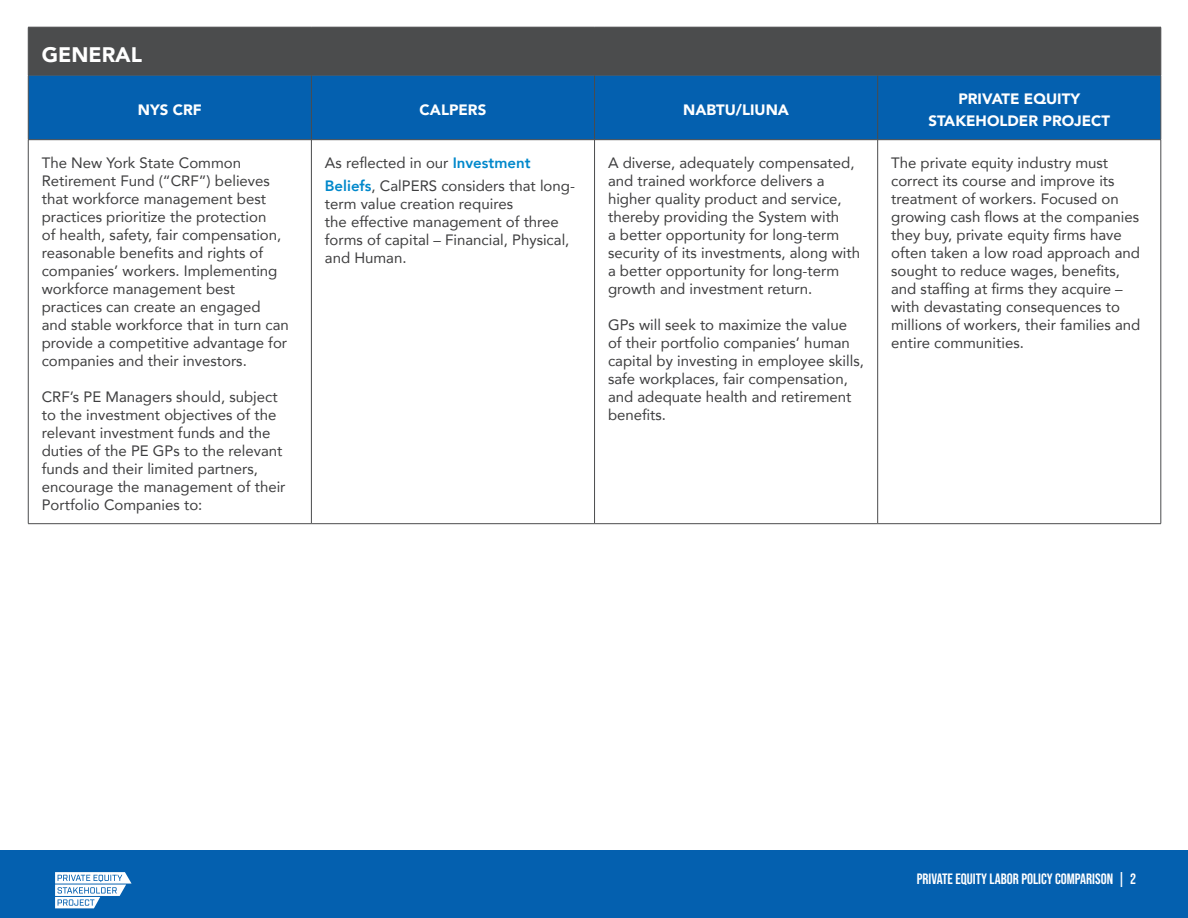
<style>
.page{position:relative;width:1188px;height:918px;background:#fff}
.page>*{position:absolute;margin:0;border:0;box-sizing:border-box;transform-origin:0 0}
.Report_Body{font:900 21px "Avenir";color:#fff}
.Report_Body-2{font:15px/18px "Avenir";color:#3e3e3f}
.Report_Body-3{font:900 15px "Avenir";color:#fff}
.t1{font:15px "Bebas Neue";color:#fff}
.s1{font-weight:800;color:#0088cb}
</style>
<div class="page">
<div style="left:0;top:850px;width:1188px;height:68px;background:#0460af"></div>
<svg style="left:55px;top:872px;width:77px;height:36px"></svg>
<div style="left:29px;top:28px;width:1132px;height:47px;background:#4b4c4d"></div>
<div style="left:29px;top:76px;width:1132px;height:63px;background:#0460af"></div>
<hr style="left:28px;top:27px;width:283px;height:1px;background:#4b4c4d">
<hr style="left:28px;top:27px;width:1px;height:48px;background:#4b4c4d">
<hr style="left:311px;top:27px;width:284px;height:1px;background:#4b4c4d">
<hr style="left:595px;top:27px;width:283px;height:1px;background:#4b4c4d">
<hr style="left:878px;top:27px;width:283px;height:1px;background:#4b4c4d">
<hr style="left:877px;top:27px;width:1px;height:48px;background:#4b4c4d">
<hr style="left:1161px;top:27px;width:1px;height:48px;background:#4b4c4d">
<hr style="left:28px;top:75px;width:283px;height:1px;background:#4b4c4d">
<hr style="left:28px;top:75px;width:1px;height:65px;background:#4b4c4d">
<hr style="left:311px;top:75px;width:284px;height:1px;background:#4b4c4d">
<hr style="left:311px;top:75px;width:1px;height:65px;background:#4b4c4d">
<hr style="left:595px;top:75px;width:283px;height:1px;background:#4b4c4d">
<hr style="left:594px;top:75px;width:1px;height:65px;background:#4b4c4d">
<hr style="left:878px;top:75px;width:283px;height:1px;background:#4b4c4d">
<hr style="left:877px;top:75px;width:1px;height:65px;background:#4b4c4d">
<hr style="left:1161px;top:75px;width:1px;height:65px;background:#4b4c4d">
<hr style="left:28px;top:139px;width:283px;height:1px;background:#4b4c4d">
<hr style="left:28px;top:140px;width:1px;height:384px;background:#4b4c4d">
<hr style="left:311px;top:139px;width:284px;height:1px;background:#4b4c4d">
<hr style="left:311px;top:140px;width:1px;height:384px;background:#4b4c4d">
<hr style="left:595px;top:139px;width:283px;height:1px;background:#4b4c4d">
<hr style="left:594px;top:140px;width:1px;height:384px;background:#4b4c4d">
<hr style="left:878px;top:139px;width:283px;height:1px;background:#4b4c4d">
<hr style="left:877px;top:140px;width:1px;height:384px;background:#4b4c4d">
<hr style="left:1161px;top:140px;width:1px;height:384px;background:#4b4c4d">
<hr style="left:28px;top:523px;width:283px;height:1px;background:#4b4c4d">
<hr style="left:311px;top:523px;width:284px;height:1px;background:#4b4c4d">
<hr style="left:595px;top:523px;width:283px;height:1px;background:#4b4c4d">
<hr style="left:878px;top:523px;width:283px;height:1px;background:#4b4c4d">
<p class="Report_Body" style="left:42px;top:36px;width:102px">GENERAL</p>
<p class="Report_Body-3" style="left:138px;top:97px;width:65px">NYS CRF</p>
<p class="Report_Body-3" style="left:420px;top:97px;width:68px">CALPERS</p>
<p class="Report_Body-3" style="left:683px;top:97px;width:107px">NABTU/LIUNA</p>
<p class="Report_Body-2" style="left:42px;top:154px;width:249px">The New York State Common Retirement Fund (“CRF”) believes that workforce management best practices prioritize the protection<br>of health, safety, fair compensation, reasonable benefits and rights of companies’ workers. Implementing workforce management best practices can create an engaged and stable workforce that in turn can provide a competitive advantage for companies and their investors.</p>
<p class="Report_Body-2" style="left:42px;top:388px;width:245px">CRF’s PE Managers should, subject to the investment objectives of the relevant investment funds and the duties of the PE GPs to the relevant funds and their limited partners, encourage the management of their Portfolio Companies to:</p>
<p class="Report_Body-2" style="left:325px;top:151px;width:252px;line-height:22.5px">As reflected in our <span class="s1">Investment<br>Beliefs</span>, CalPERS considers that long-</p>
<p class="Report_Body-2" style="left:325px;top:194px;width:190px">term value creation requires</p>
<p class="Report_Body-2" style="left:325px;top:212px;width:246px">the effective management of three forms of capital – Financial, Physical, and Human.</p>
<p class="Report_Body-2" style="left:608px;top:154px;width:254px">A diverse, adequately compensated, and trained workforce delivers a higher quality product and service, thereby providing the System with<br>a better opportunity for long-term security of its investments, along with a better opportunity for long-term growth and investment return.</p>
<p class="Report_Body-2" style="left:608px;top:316px;width:257px">GPs will seek to maximize the value of their portfolio companies’ human capital by investing in employee skills, safe workplaces, fair compensation, and adequate health and retirement benefits.</p>
<p class="Report_Body-3" style="left:958px;top:86px;width:123px">PRIVATE EQUITY</p>
<p class="Report_Body-3" style="left:928px;top:108px;width:183px">STAKEHOLDER PROJECT</p>
<p class="Report_Body-2" style="left:891px;top:154px;width:251px">The private equity industry must correct its course and improve its treatment of workers. Focused on growing cash flows at the companies they buy, private equity firms have often taken a low road approach and sought to reduce wages, benefits, and staffing at firms they acquire – with devastating consequences to millions of workers, their families and entire communities.</p>
<p class="t1" style="left:917px;top:871px;width:221px">PRIVATE EQUITY LABOR POLICY COMPARISON | 2</p>
</div>
